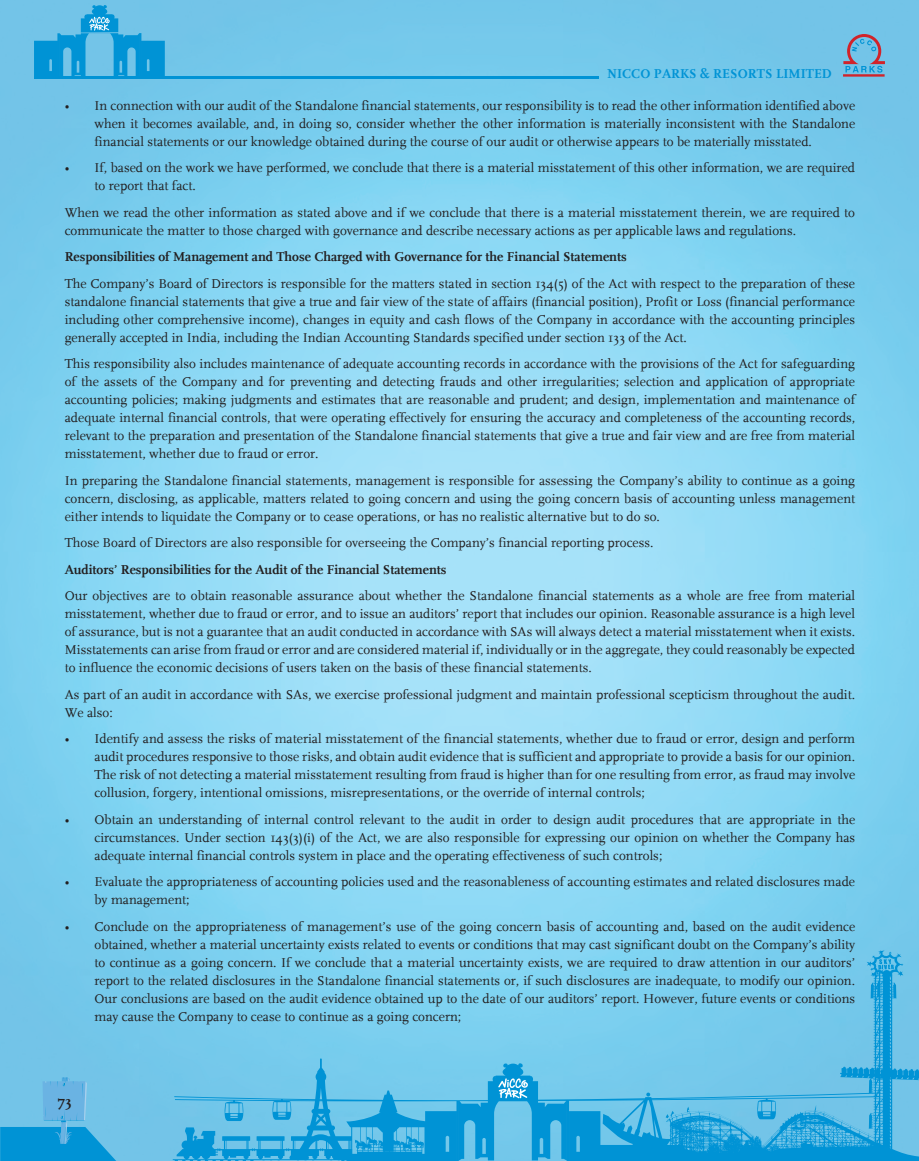
<style>
.page{position:relative;width:919px;height:1161px;background:#fff}
.page>*{position:absolute;margin:0;border:0;box-sizing:border-box;transform-origin:0 0}
.t1{font:700 15px "FF Scala";color:#231f20}
.t2{font:13.5px/18px "FF Scala";color:#231f20;text-align:justify}
.t3{font:700 13.5px "FF Scala";letter-spacing:.005em;color:#0093d5}
.s1{font-weight:700}
</style>
<div class="page">
<img style="left:0;top:0;width:918px;height:1161px">
<svg style="left:843px;top:34px;width:41px;height:43px;background:#7d9cbc"></svg>
<hr style="left:34px;top:76px;width:564px;height:3px;background:#0093d5">
<svg style="left:34px;top:5px;width:131px;height:71px;background:#42afdf"></svg>
<svg style="left:0;top:1077px;width:128px;height:84px;background:#4db1e1"></svg>
<svg style="left:173px;top:950px;width:745px;height:211px;background:#62c1e8"></svg>
<svg style="left:498px;top:1078px;width:30px;height:21px"></svg>
<p class="t3" style="left:607px;top:66px;width:226px">NICCO PARKS &amp; RESORTS LIMITED</p>
<p class="t2" style="left:94px;top:96px;width:762px;text-indent:-30px">• In connection with our audit of the Standalone financial statements, our responsibility is to read the other information identified above when it becomes available, and, in doing so, consider whether the other information is materially inconsistent with the Standalone financial statements or our knowledge obtained during the course of our audit or otherwise appears to be materially misstated.</p>
<p class="t2" style="left:94px;top:159px;width:762px;text-indent:-30px">• If, based on the work we have performed, we conclude that there is a material misstatement of this other information, we are required to report that fact.</p>
<p class="t2" style="left:65px;top:203px;width:791px">When we read the other information as stated above and if we conclude that there is a material misstatement therein, we are required to communicate the matter to those charged with governance and describe necessary actions as per applicable laws and regulations.</p>
<p class="t2" style="left:65px;top:244px;width:791px;line-height:26.5px"><span class="s1">Responsibilities of Management and Those Charged with Governance for the Financial Statements<br></span>The Company’s Board of Directors is responsible for the matters stated in section 134(5) of the Act with respect to the preparation of these</p>
<p class="t2" style="left:65px;top:292px;width:791px">standalone financial statements that give a true and fair view of the state of affairs (financial position), Profit or Loss (financial performance including other comprehensive income), changes in equity and cash flows of the Company in accordance with the accounting principles generally accepted in India, including the Indian Accounting Standards specified under section 133 of the Act.</p>
<p class="t2" style="left:65px;top:355px;width:792px">This responsibility also includes maintenance of adequate accounting records in accordance with the provisions of the Act for safeguarding of the assets of the Company and for preventing and detecting frauds and other irregularities; selection and application of appropriate accounting policies; making judgments and estimates that are reasonable and prudent; and design, implementation and maintenance of adequate internal financial controls, that were operating effectively for ensuring the accuracy and completeness of the accounting records, relevant to the preparation and presentation of the Standalone financial statements that give a true and fair view and are free from material misstatement, whether due to fraud or error.</p>
<p class="t2" style="left:65px;top:471px;width:792px">In preparing the Standalone financial statements, management is responsible for assessing the Company’s ability to continue as a going concern, disclosing, as applicable, matters related to going concern and using the going concern basis of accounting unless management either intends to liquidate the Company or to cease operations, or has no realistic alternative but to do so.</p>
<p class="t2" style="left:65px;top:530px;width:791px;line-height:26.5px;text-align:left">Those Board of Directors are also responsible for overseeing the Company’s financial reporting process.<br><span class="s1">Auditors’ Responsibilities for the Audit of the Financial Statements<br></span>Our objectives are to obtain reasonable assurance about whether the Standalone financial statements as a whole are free from material</p>
<p class="t2" style="left:65px;top:605px;width:791px">misstatement, whether due to fraud or error, and to issue an auditors’ report that includes our opinion. Reasonable assurance is a high level of assurance, but is not a guarantee that an audit conducted in accordance with SAs will always detect a material misstatement when it exists.<br>Misstatements can arise from fraud or error and are considered material if, individually or in the aggregate, they could reasonably be expected to influence the economic decisions of users taken on the basis of these financial statements.</p>
<p class="t2" style="left:65px;top:685px;width:791px">As part of an audit in accordance with SAs, we exercise professional judgment and maintain professional scepticism throughout the audit.<br>We also:</p>
<p class="t2" style="left:94px;top:730px;width:762px;text-indent:-30px">• Identify and assess the risks of material misstatement of the financial statements, whether due to fraud or error, design and perform audit procedures responsive to those risks, and obtain audit evidence that is sufficient and appropriate to provide a basis for our opinion.<br>The risk of not detecting a material misstatement resulting from fraud is higher than for one resulting from error, as fraud may involve collusion, forgery, intentional omissions, misrepresentations, or the override of internal controls;</p>
<p class="t2" style="left:94px;top:810px;width:762px;text-indent:-30px">• Obtain an understanding of internal control relevant to the audit in order to design audit procedures that are appropriate in the circumstances. Under section 143(3)(i) of the Act, we are also responsible for expressing our opinion on whether the Company has adequate internal financial controls system in place and the operating effectiveness of such controls;</p>
<p class="t2" style="left:94px;top:873px;width:762px;text-indent:-30px">• Evaluate the appropriateness of accounting policies used and the reasonableness of accounting estimates and related disclosures made by management;</p>
<p class="t2" style="left:94px;top:917px;width:762px;text-indent:-30px">• Conclude on the appropriateness of management’s use of the going concern basis of accounting and, based on the audit evidence obtained, whether a material uncertainty exists related to events or conditions that may cast significant doubt on the Company’s ability to continue as a going concern. If we conclude that a material uncertainty exists, we are required to draw attention in our auditors’ report to the related disclosures in the Standalone financial statements or, if such disclosures are inadequate, to modify our opinion.<br>Our conclusions are based on the audit evidence obtained up to the date of our auditors’ report. However, future events or conditions may cause the Company to cease to continue as a going concern;</p>
<p class="t1" style="left:58px;top:1092px;width:15px">73</p>
</div>
